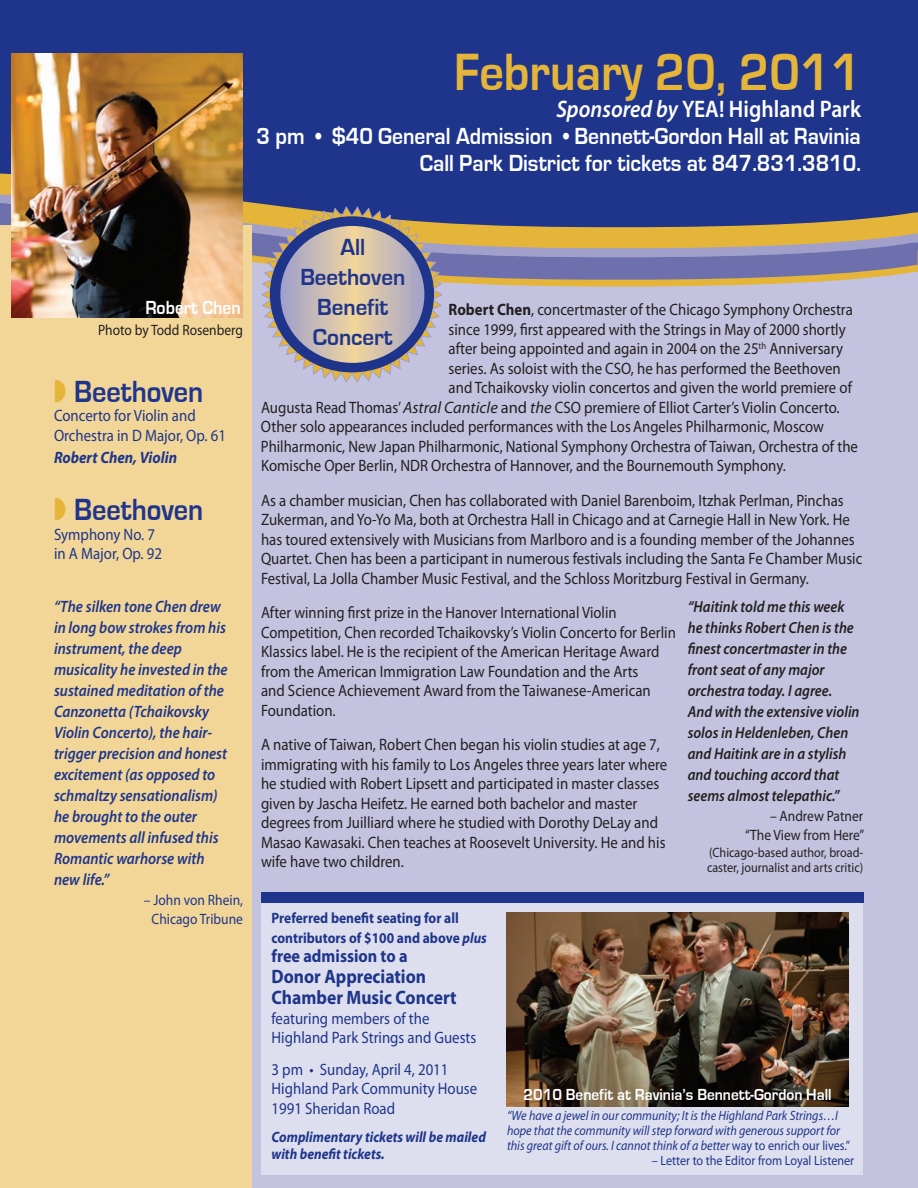
<style>
.page{position:relative;width:918px;height:1188px;background:#fff}
.page>*{position:absolute;margin:0;border:0;box-sizing:border-box;transform-origin:0 0}
.Heading{font:700 54px "Eurostile";color:#e5b53a;scale:.9 1}
.Heading_2{font:700 31.5px "Eurostile";color:#1e358b;scale:.9 1}
.Heading_3{font:700 24px "Eurostile";color:#fff;scale:.9 1}
.Heading_3-2{font:600 24px "Myriad Pro";color:#fff;scale:.9 1}
.Heading_3-3{font:700 24px "Eurostile";color:#1e358b;scale:.96 1}
.Body_Text{font:700 19.5px "Myriad Pro";color:#1e358b;scale:.9 1}
.Heading_3-4{font:700 19.5px "Eurostile";color:#fff;scale:.9 1}
.Body_Text-2{font:700 18px "Myriad Pro";color:#1e358b;scale:.9 1}
.Body_Text-3{font:16.5px/19.5px "Myriad Pro";color:#231f20;scale:.9 1}
.Body_Text-4{font:16.5px/19.5px "Myriad Pro";color:#231f20;scale:.89 1}
.Body_Text-5{font:italic 600 16.5px/21px "Myriad Pro";color:#1e358b;scale:.9 1}
.Body_Text-6{font:16.5px "Myriad Pro";color:#1e358b;scale:.9 1}
.Body_Text-7{font:700 16.5px "Eurostile";color:#fff;scale:.93 1}
.Body_Text-8{font:italic 700 16.5px "Myriad Pro";color:#1e358b;scale:.9 1}
.Body_Text-9{font:italic 600 16.05px/21px "Myriad Pro";color:#231f20;scale:.9 1}
.Body_Text-10{font:700 15px "Myriad Pro";color:#1e358b;scale:.9 1}
.Body_Text-11{font:italic 700 15px "Myriad Pro";color:#1e358b;scale:.9 1}
.Body_Text-12{font:15px "Myriad Pro";color:#231f20;scale:.9 1}
.Body_Text-13{font:15px "Myriad Pro";color:#1e358b;scale:.9 1}
.Body_Text-14{font:italic 13.5px/15px "Myriad Pro";color:#1e358b;scale:.9 1}
.Body_Text-15{font:13.5px/15px "Myriad Pro";color:#231f20;scale:.9 1}
.Body_Text-16{font:13.5px "Myriad Pro";color:#1e358b;scale:.9 1}
.s1{font-style:italic}
.s2{font-weight:700}
.s3{font-style:normal}
</style>
<div class="page">
<div style="left:0;top:225px;width:918px;height:963px;background:#c4c3df"></div>
<div style="left:0;top:0;width:918px;height:229px;background:#1e358b"></div>
<svg style="left:0;top:191px;width:894px;height:96px"></svg>
<svg style="left:894px;top:212px;width:24px;height:63px;background:#aa967e"></svg>
<div style="left:0;top:225px;width:252px;height:963px;background:#f2d698"></div>
<img style="left:12px;top:53px;width:231px;height:265px">
<div style="left:261px;top:901px;width:601px;height:273px;background:#dedfee"></div>
<svg style="left:260px;top:205px;width:184px;height:178px"></svg>
<img style="left:506px;top:912px;width:343px;height:195px">
<div style="left:261px;top:892px;width:603px;height:11px;background:#1e358b"></div>
<p class="Heading" style="left:454px;top:43px;width:453px">February 20, 2011</p>
<p class="Heading_3-2" style="left:556px;top:94px;width:340px"><span class="s1">Sponsored by</span> YEA! Highland Park</p>
<p class="Heading_3" style="left:257px;top:123px;width:673px">3 pm • $40 General Admission • Bennett-Gordon Hall at Ravinia</p>
<p class="Heading_3" style="left:420px;top:150px;width:492px">Call Park District for tickets at 847.831.3810.</p>
<p class="Heading_3-4" style="left:145px;top:297px;width:107px">Robert Chen</p>
<p class="Body_Text-12" style="left:98px;top:321px;width:162px">Photo by Todd Rosenberg</p>
<p class="Heading_2" style="left:74px;top:374px;width:145px">Beethoven</p>
<p class="Body_Text-6" style="left:54px;top:405px;width:159px">Concerto for Violin and</p>
<p class="Body_Text-6" style="left:54px;top:425px;width:193px">Orchestra in D Major, Op. 61</p>
<p class="Body_Text-8" style="left:54px;top:447px;width:138px">Robert Chen, Violin</p>
<p class="Heading_2" style="left:74px;top:493px;width:145px">Beethoven</p>
<p class="Body_Text-6" style="left:54px;top:524px;width:114px">Symphony No. 7</p>
<p class="Body_Text-6" style="left:54px;top:544px;width:122px">in A Major, Op. 92</p>
<p class="Body_Text-5" style="left:54px;top:596px;width:193px">“The silken tone Chen drew in long bow strokes from his instrument, the deep</p>
<p class="Body_Text-5" style="left:54px;top:659px;width:194px">musicality he invested in the sustained meditation of the<br>Canzonetta (Tchaikovsky<br>Violin Concerto), the hair&shy;trigger precision and honest excitement (as opposed to schmaltzy sensationalism)</p>
<p class="Body_Text-5" style="left:54px;top:806px;width:160px">he brought to the outer</p>
<p class="Body_Text-5" style="left:54px;top:827px;width:184px">movements all infused this</p>
<p class="Body_Text-5" style="left:54px;top:848px;width:169px">Romantic warhorse with</p>
<p class="Body_Text-5" style="left:54px;top:869px;width:63px">new life.”</p>
<p class="Body_Text-13" style="left:144px;top:891px;width:112px">– John von Rhein,</p>
<p class="Body_Text-13" style="left:152px;top:910px;width:103px">Chicago Tribune</p>
<p class="Heading_3-3" style="left:340px;top:234px;width:27px">All</p>
<p class="Heading_3-3" style="left:300px;top:264px;width:111px">Beethoven</p>
<p class="Heading_3-3" style="left:317px;top:294px;width:76px">Benefit</p>
<p class="Heading_3-3" style="left:313px;top:324px;width:85px">Concert</p>
<p class="Body_Text-3" style="left:449px;top:300px;width:451px"><span class="s2">Robert Chen</span>, concertmaster of the Chicago Symphony Orchestra</p>
<p class="Body_Text-3" style="left:449px;top:319px;width:443px">since 1999, first appeared with the Strings in May of 2000 shortly</p>
<p class="Body_Text-3" style="left:449px;top:339px;width:440px">after being appointed and again in 2004 on the 25<sup>th</sup> Anniversary</p>
<p class="Body_Text-3" style="left:449px;top:358px;width:437px">series. As soloist with the CSO, he has performed the Beethoven</p>
<p class="Body_Text-3" style="left:449px;top:378px;width:450px">and Tchaikovsky violin concertos and given the world premiere of</p>
<p class="Body_Text-3" style="left:261px;top:397px;width:645px">Augusta Read Thomas’ <span class="s1">Astral Canticle</span> and <span class="s1">the</span> CSO premiere of Elliot Carter’s Violin Concerto.</p>
<p class="Body_Text-3" style="left:261px;top:417px;width:627px">Other solo appearances included performances with the Los Angeles Philharmonic, Moscow</p>
<p class="Body_Text-4" style="left:261px;top:436px;width:672px">Philharmonic, New Japan Philharmonic, National Symphony Orchestra of Taiwan, Orchestra of the<br>Komische Oper Berlin, NDR Orchestra of Hannover, and the Bournemouth Symphony.</p>
<p class="Body_Text-3" style="left:261px;top:490px;width:670px">As a chamber musician, Chen has collaborated with Daniel Barenboim, Itzhak Perlman, Pinchas Zukerman, and Yo-Yo Ma, both at Orchestra Hall in Chicago and at Carnegie Hall in New York. He has toured extensively with Musicians from Marlboro and is a founding member of the Johannes Quartet. Chen has been a participant in numerous festivals including the Santa Fe Chamber Music Festival, La Jolla Chamber Music Festival, and the Schloss Moritzburg Festival in Germany.</p>
<p class="Body_Text-4" style="left:261px;top:603px;width:401px">After winning first prize in the Hanover International Violin</p>
<p class="Body_Text-4" style="left:261px;top:622px;width:468px">Competition, Chen recorded Tchaikovsky’s Violin Concerto for Berlin<br>Klassics label. He is the recipient of the American Heritage Award from the American Immigration Law Foundation and the Arts</p>
<p class="Body_Text-3" style="left:261px;top:681px;width:435px">and Science Achievement Award from the Taiwanese-American<br>Foundation.</p>
<p class="Body_Text-3" style="left:261px;top:735px;width:453px">A native of Taiwan, Robert Chen began his violin studies at age 7, immigrating with his family to Los Angeles three years later where he studied with Robert Lipsett and participated in master classes given by Jascha Heifetz. He earned both bachelor and master degrees from Juilliard where he studied with Dorothy DeLay and Masao Kawasaki. Chen teaches at Roosevelt University. He and his wife have two children.</p>
<p class="Body_Text-9" style="left:688px;top:596px;width:186px">“Haitink told me this week he thinks Robert Chen is the finest concertmaster in the front seat of any major</p>
<p class="Body_Text-9" style="left:688px;top:680px;width:162px">orchestra today. I agree.</p>
<p class="Body_Text-9" style="left:688px;top:701px;width:192px">And with the extensive violin solos in Heldenleben, Chen and Haitink are in a stylish</p>
<p class="Body_Text-9" style="left:688px;top:764px;width:170px">and touching accord that seems almost telepathic.”</p>
<p class="Body_Text-12" style="left:770px;top:806px;width:105px">– Andrew Patner</p>
<p class="Body_Text-12" style="left:745px;top:826px;width:134px">“The View from Here”</p>
<p class="Body_Text-15" style="left:707px;top:844px;width:175px">(Chicago-based author, broad&shy;caster, journalist and arts critic)</p>
<p class="Body_Text-10" style="left:272px;top:908px;width:210px">Preferred benefit seating for all</p>
<p class="Body_Text-10" style="left:272px;top:928px;width:241px">contributors of $100 and above <span class="s1">plus</span></p>
<p class="Body_Text-2" style="left:272px;top:944px;width:153px">free admission to a</p>
<p class="Body_Text" style="left:272px;top:964px;width:173px">Donor Appreciation</p>
<p class="Body_Text" style="left:272px;top:985px;width:207px">Chamber Music Concert</p>
<p class="Body_Text-6" style="left:272px;top:1008px;width:177px">featuring members of the</p>
<p class="Body_Text-6" style="left:272px;top:1028px;width:229px">Highland Park Strings and Guests</p>
<p class="Body_Text-6" style="left:272px;top:1059px;width:198px">3 pm • Sunday, April 4, 2011</p>
<p class="Body_Text-6" style="left:272px;top:1079px;width:230px">Highland Park Community House</p>
<p class="Body_Text-6" style="left:272px;top:1098px;width:139px">1991 Sheridan Road</p>
<p class="Body_Text-11" style="left:272px;top:1127px;width:240px">Complimentary tickets will be mailed</p>
<p class="Body_Text-11" style="left:272px;top:1144px;width:127px">with benefit tickets.</p>
<p class="Body_Text-7" style="left:524px;top:1086px;width:333px">2010 Benefit at Ravinia’s Bennett-Gordon Hall</p>
<p class="Body_Text-14" style="left:507px;top:1108px;width:383px">“We have a jewel in our community; It is the Highland Park Strings…I hope that the community will step forward with generous support for this great gift of ours. I cannot think of a better <span class="s3">way to enrich our lives.”</span></p>
<p class="Body_Text-16" style="left:652px;top:1152px;width:226px">– Letter to the Editor from Loyal Listener</p>
</div>
